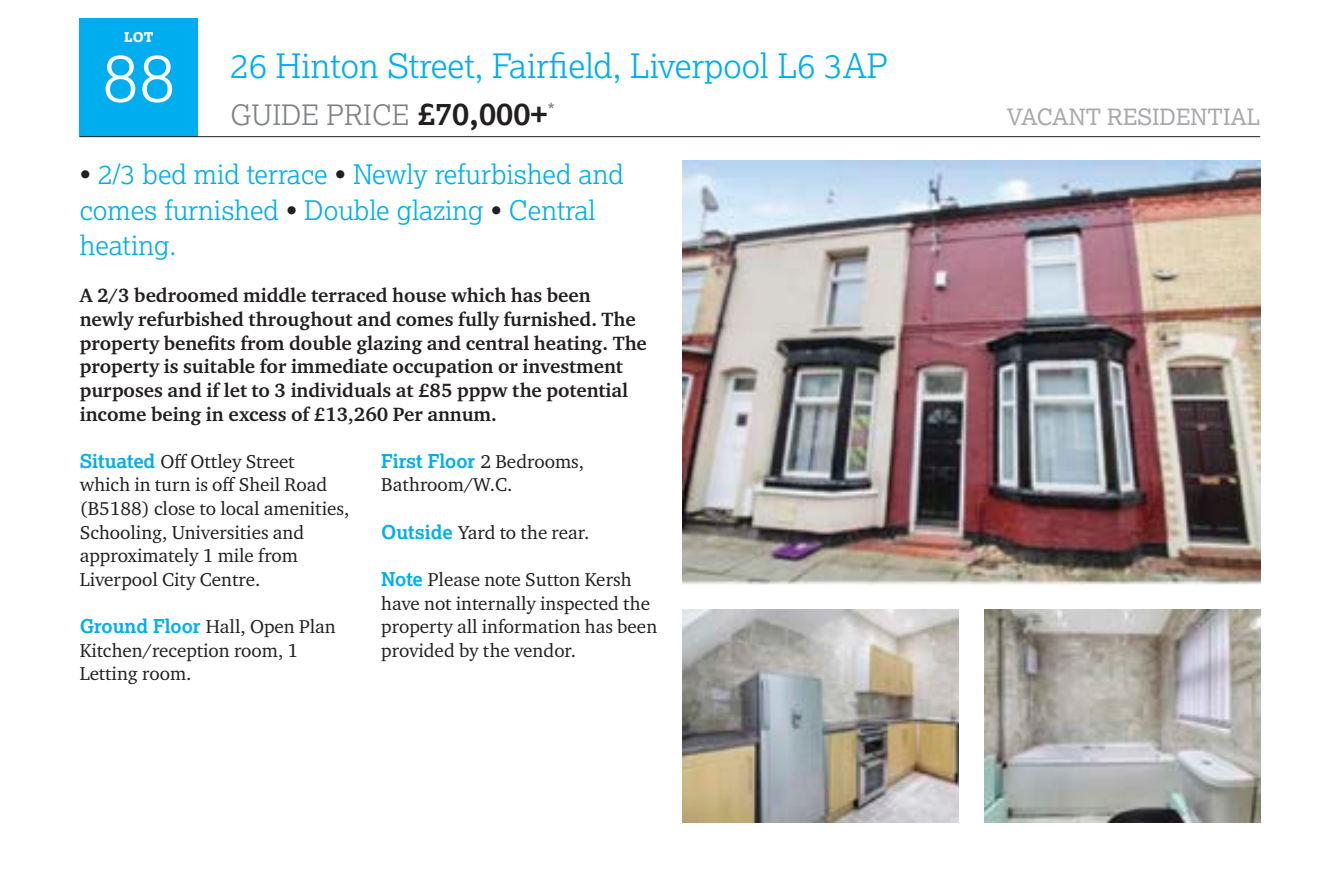
<style>
.page{position:relative;width:1340px;height:882px;background:#fff}
.page>*{position:absolute;margin:0;border:0;box-sizing:border-box;transform-origin:0 0}
.t1{font:300 67.5px "Lexia";color:#fff}
.t2{font:300 33.75px "Lexia";color:#00aeef}
.t3{font:300 28.12px "Lexia";color:#7f8284}
.t4{font:300 27px/35.3px "Lexia";color:#00aeef}
.t5{font:22.5px "Lexia";color:#a7a9ac}
.t6{font:20.25px "Lexia";color:#7f8284}
.t7{font:700 19.8px/23.6px "Charter ITC Pro";color:#231f20}
.t8{font:19.12px/23.6px "Charter ITC Pro";color:#231f20}
.t9{font:700 19.12px "Lexia";color:#00aeef}
.t10{font:800 13.5px "Lexia";color:#fff}
.s1{font-weight:700;font-size:31.5px;color:#231f20}
.s2{color:#231f20}
.s3{font-family:"Lexia";font-weight:700;color:#00aeef}
.s4{font-family:"Charter ITC Pro";font-weight:400;color:#231f20}
</style>
<div class="page">
<div style="left:80px;top:19px;width:118px;height:118px;background:#00aeef"></div>
<hr style="left:80px;top:136px;width:1180px;height:1px;background:#231f20">
<img style="left:984px;top:609px;width:276px;height:213px">
<img style="left:682px;top:609px;width:276px;height:213px">
<img style="left:682px;top:161px;width:578px;height:425px">
<p class="t10" style="left:124px;top:29px;width:31px">LOT</p>
<h1 class="t1" style="left:102px;top:34px;width:75px">88</h1>
<h2 class="t2" style="left:230px;top:44px;width:659px">26 Hinton Street, Fairfield, Liverpool L6 3AP</h2>
<h3 class="t3" style="left:230px;top:97px;width:318px">GUIDE PRICE <span class="s1">£70,000+</span></h3>
<p class="t5" style="left:1006px;top:103px;width:255px">VACANT RESIDENTIAL</p>
<p class="t6" style="left:547px;top:98px;width:9px">*</p>
<h3 class="t4" style="left:80px;top:156px;width:545px"><span class="s2">•</span> 2/3 bed mid terrace <span class="s2">•</span> Newly refurbished and comes furnished <span class="s2">•</span> Double glazing <span class="s2">•</span> Central heating.</h3>
<p class="t7" style="left:80px;top:284px;width:568px">A 2/3 bedroomed middle terraced house which has been newly refurbished throughout and comes fully furnished. The property benefits from double glazing and central heating. The property is suitable for immediate occupation or investment purposes and if let to 3 individuals at £85 pppw the potential income being in excess of £13,260 Per annum.</p>
<p class="t8" style="left:80px;top:449px;width:271px"><span class="s3">Situated</span> Off Ottley Street which in turn is off Sheil Road (B5188) close to local amenities,<br>Schooling, Universities and approximately 1 mile from<br>Liverpool City Centre.</p>
<p class="t8" style="left:80px;top:614px;width:257px"><span class="s3">Ground Floor</span> Hall, Open Plan<br>Kitchen/reception room, 1<br>Letting room.</p>
<p class="t9" style="left:381px;top:449px;width:204px">First Floor <span class="s4">2 Bedrooms,</span></p>
<p class="t8" style="left:381px;top:473px;width:133px">Bathroom/W.C.</p>
<p class="t8" style="left:381px;top:520px;width:210px"><span class="s3">Outside</span> Yard to the rear.</p>
<p class="t8" style="left:381px;top:567px;width:277px"><span class="s3">Note</span> Please note Sutton Kersh have not internally inspected the property all information has been provided by the vendor.</p>
</div>
